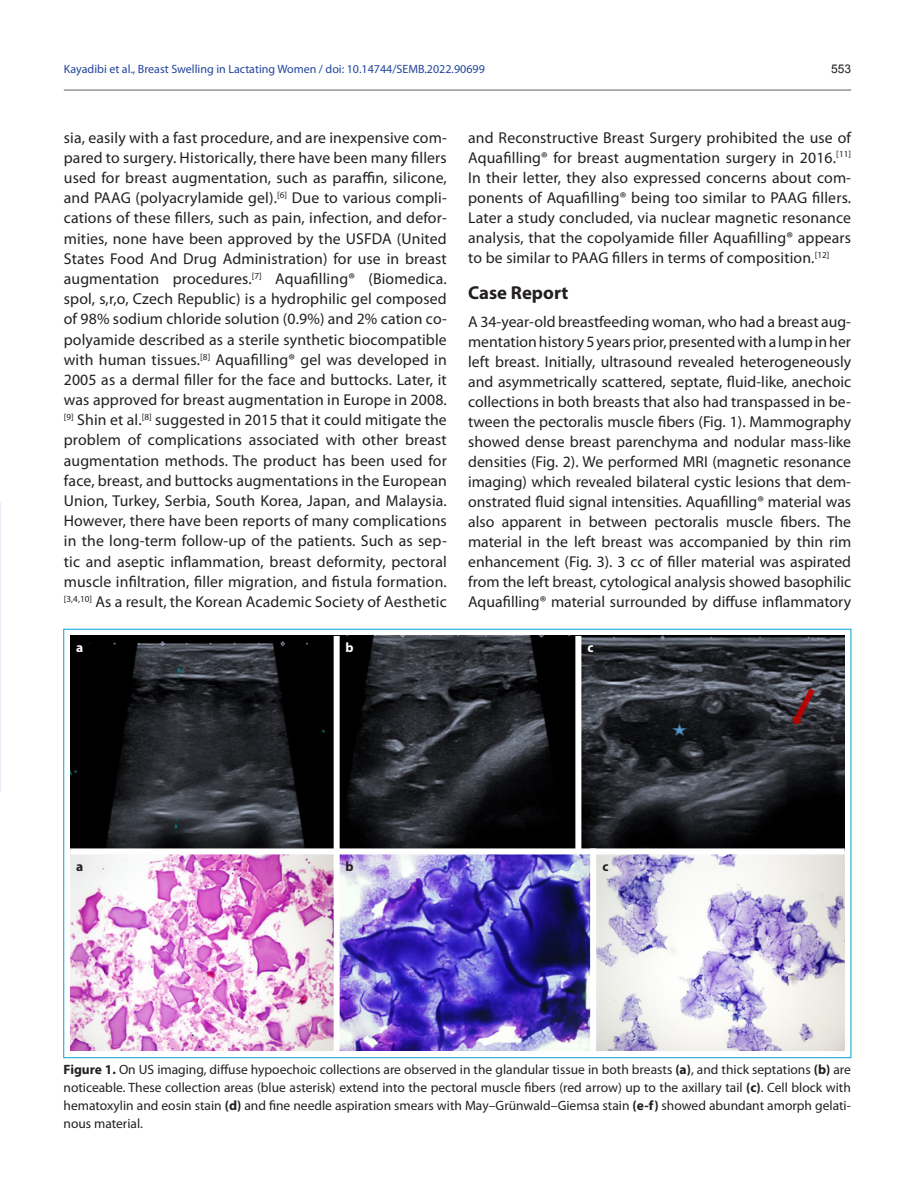
<style>
.page{position:relative;width:915px;height:1191px;background:#fff}
.page>*{position:absolute;margin:0;border:0;box-sizing:border-box;transform-origin:0 0}
.altbaslik{font:700 18.75px "Myriad Pro";color:#231f20}
.ana_metin_bosluksuz{font:15.75px/20.2px "Myriad Pro";letter-spacing:.01em;color:#231f20;text-align:justify}
.ana_metin_bosluksuz-2{font:13.5px/18px "Myriad Pro";color:#231f20;text-align:justify}
.ana_metin_bosluksuz-3{font:700 13.5px "Myriad Pro";color:#fff}
.ana_metin_bosluksuz-4{font:700 13.5px "Myriad Pro";color:#231f20}
.t1{font:12px "Myriad Pro";color:#21449b}
.t2{font:12px "Arial";color:#231f20}
.s1{font-weight:700}
</style>
<div class="page">
<hr style="left:64px;top:89px;width:786px;height:2px;background:#939598">
<hr style="left:0;top:503px;width:1px;height:289px;background:#21449b">
<img style="left:70px;top:636px;width:774px;height:415px">
<div style="left:333px;top:636px;width:6px;height:415px;background:#fff"></div>
<div style="left:590px;top:848px;width:6px;height:203px;background:#fff"></div>
<div style="left:575px;top:636px;width:6px;height:215px;background:#fff"></div>
<div style="left:70px;top:848px;width:774px;height:6px;background:#fff"></div>
<p class="t1" style="left:64px;top:61px;width:422px">Kayadibi et al., Breast Swelling in Lactating Women / doi: 10.14744/SEMB.2022.90699</p>
<p class="t2" style="left:830px;top:60px;width:22px">553</p>
<p class="ana_metin_bosluksuz" style="left:64px;top:127px;width:384px">sia, easily with a fast procedure, and are inexpensive com&shy;pared to surgery. Historically, there have been many fillers used for breast augmentation, such as paraffin, silicone, and PAAG (polyacrylamide gel).<sup>[6]</sup> Due to various compli&shy;cations of these fillers, such as pain, infection, and defor&shy;mities, none have been approved by the USFDA (United States Food And Drug Administration) for use in breast augmentation procedures.<sup>[7]</sup> Aquafilling® (Biomedica. spol, s,r,o, Czech Republic) is a hydrophilic gel composed of 98% sodium chloride solution (0.9%) and 2% cation co&shy;polyamide described as a sterile synthetic biocompatible with human tissues.<sup>[8]</sup> Aquafilling® gel was developed in 2005 as a dermal filler for the face and buttocks. Later, it was approved for breast augmentation in Europe in 2008. <sup>[9]</sup> Shin et al.<sup>[8]</sup> suggested in 2015 that it could mitigate the problem of complications associated with other breast augmentation methods. The product has been used for face, breast, and buttocks augmentations in the European Union, Turkey, Serbia, South Korea, Japan, and Malaysia.<br>However, there have been reports of many complications in the long-term follow-up of the patients. Such as sep&shy;tic and aseptic inflammation, breast deformity, pectoral muscle infiltration, filler migration, and fistula formation. <sup>[3,4,10]</sup> As a result, the Korean Academic Society of Aesthetic</p>
<p class="ana_metin_bosluksuz" style="left:468px;top:127px;width:384px">and Reconstructive Breast Surgery prohibited the use of Aquafilling® for breast augmentation surgery in 2016.<sup>[11] </sup>In their letter, they also expressed concerns about com&shy;ponents of Aquafilling® being too similar to PAAG fillers.<br>Later a study concluded, via nuclear magnetic resonance analysis, that the copolyamide filler Aquafilling® appears to be similar to PAAG fillers in terms of composition.<sup>[12]</sup></p>
<p class="altbaslik" style="left:468px;top:280px;width:102px">Case Report</p>
<p class="ana_metin_bosluksuz" style="left:468px;top:311px;width:384px">A 34-year-old breastfeeding woman, who had a breast aug&shy;mentation history 5 years prior, presented with a lump in her left breast. Initially, ultrasound revealed heterogeneously and asymmetrically scattered, septate, fluid-like, anechoic collections in both breasts that also had transpassed in be&shy;tween the pectoralis muscle fibers (Fig. 1). Mammography showed dense breast parenchyma and nodular mass-like densities (Fig. 2). We performed MRI (magnetic resonance imaging) which revealed bilateral cystic lesions that dem&shy;onstrated fluid signal intensities. Aquafilling® material was also apparent in between pectoralis muscle fibers. The material in the left breast was accompanied by thin rim enhancement (Fig. 3). 3 cc of filler material was aspirated from the left breast, cytological analysis showed basophilic Aquafilling® material surrounded by diffuse inflammatory</p>
<p class="ana_metin_bosluksuz-3" style="left:76px;top:638px;width:9px">a</p>
<p class="ana_metin_bosluksuz-4" style="left:76px;top:857px;width:9px">a</p>
<p class="ana_metin_bosluksuz-3" style="left:345px;top:638px;width:10px">b</p>
<p class="ana_metin_bosluksuz-4" style="left:345px;top:857px;width:10px">b</p>
<p class="ana_metin_bosluksuz-3" style="left:587px;top:638px;width:8px">c</p>
<p class="ana_metin_bosluksuz-4" style="left:602px;top:857px;width:8px">c</p>
<p class="ana_metin_bosluksuz-2" style="left:63px;top:1060px;width:788px"><span class="s1">Figure 1.</span> On US imaging, diffuse hypoechoic collections are observed in the glandular tissue in both breasts <span class="s1">(a)</span>, and thick septations <span class="s1">(b)</span> are noticeable. These collection areas (blue asterisk) extend into the pectoral muscle fibers (red arrow) up to the axillary tail <span class="s1">(c)</span>. Cell block with hematoxylin and eosin stain <span class="s1">(d)</span> and fine needle aspiration smears with May–Grünwald–Giemsa stain <span class="s1">(e-f)</span> showed abundant amorph gelati&shy;nous material.</p>
</div>
